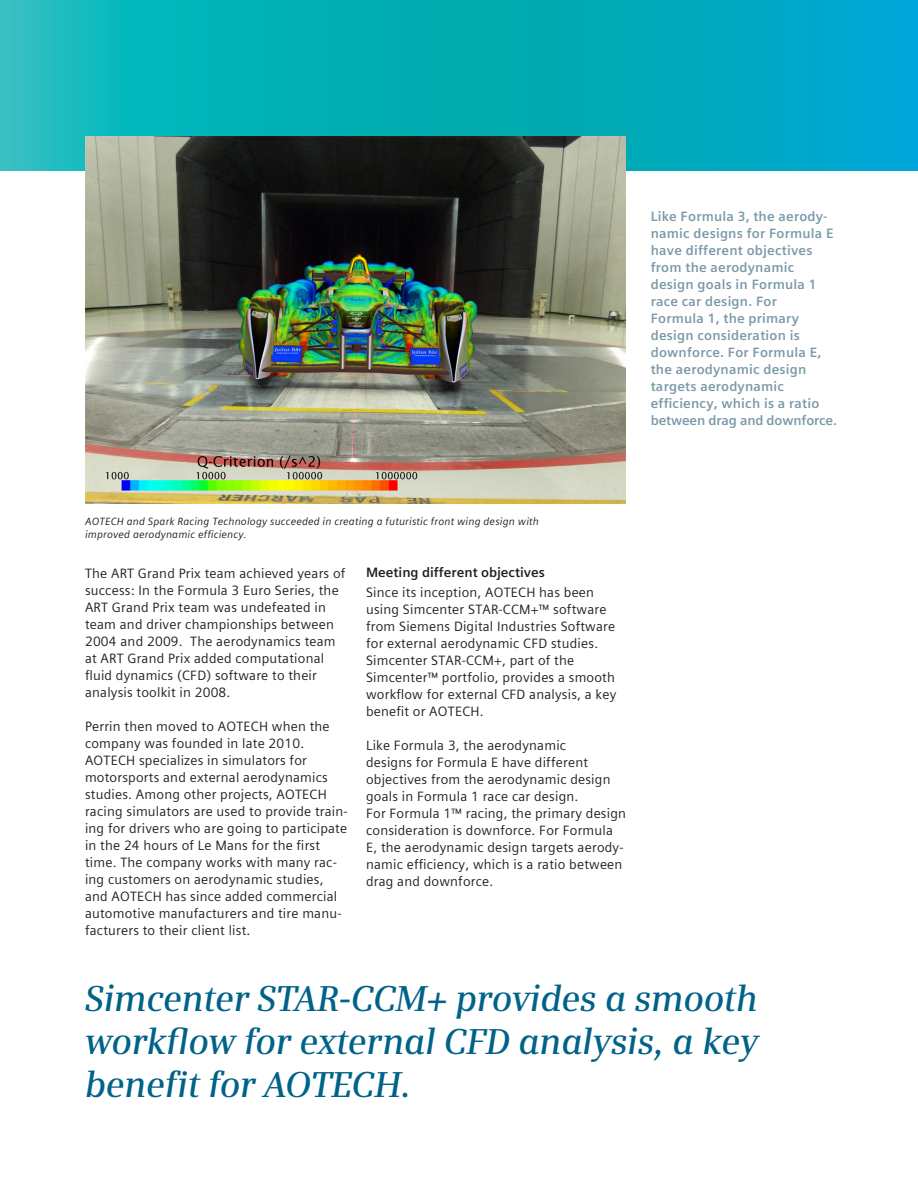
<style>
.page{position:relative;width:918px;height:1188px;background:#fff}
.page>*{position:absolute;margin:0;border:0;box-sizing:border-box;transform-origin:0 0}
.Large_quote_Serif{font:italic 600 36px/43.2px "Siemens Serif";letter-spacing:-.01em;color:#006288;text-align:justify}
.Body_text{font:13.5px/17px "Siemens Sans Global";letter-spacing:.015em;color:#231f20}
.Quotes{font:700 13.5px/17px "Siemens Sans Global";letter-spacing:.015em;color:#7b99a9}
.Body_subhead{font:700 13.5px "Siemens Sans Global";color:#231f20}
.Caption{font:italic 10.5px/13.5px "Siemens Sans Global";letter-spacing:.015em;color:#231f20}
</style>
<div class="page">
<svg style="left:0;top:0;width:918px;height:170px;background:#05aebc"></svg>
<img style="left:85px;top:136px;width:540px;height:368px">
<p class="Quotes" style="left:651px;top:208px;width:188px">Like Formula 3, the aerody&shy;namic designs for Formula E have different objectives from the aerodynamic design goals in Formula 1 race car design. For<br>Formula 1, the primary design consideration is downforce. For Formula E, the aerodynamic design targets aerodynamic efficiency, which is a ratio between drag and downforce.</p>
<p class="Caption" style="left:85px;top:514px;width:456px">AOTECH and Spark Racing Technology succeeded in creating a futuristic front wing design with improved aerodynamic efficiency.</p>
<p class="Body_text" style="left:85px;top:565px;width:262px">The ART Grand Prix team achieved years of success: In the Formula 3 Euro Series, the ART Grand Prix team was undefeated in team and driver championships between 2004 and 2009. The aerodynamics team at ART Grand Prix added computational fluid dynamics (CFD) software to their analysis toolkit in 2008.</p>
<p class="Body_text" style="left:85px;top:718px;width:264px">Perrin then moved to AOTECH when the company was founded in late 2010.<br>AOTECH specializes in simulators for motorsports and external aerodynamics studies. Among other projects, AOTECH racing simulators are used to provide train&shy;ing for drivers who are going to participate in the 24 hours of Le Mans for the first time. The company works with many rac&shy;ing customers on aerodynamic studies, and AOTECH has since added commercial automotive manufacturers and tire manu&shy;facturers to their client list.</p>
<p class="Body_subhead" style="left:366px;top:562px;width:180px">Meeting different objectives</p>
<p class="Body_text" style="left:366px;top:584px;width:252px">Since its inception, AOTECH has been using Simcenter STAR-CCM+™ software from Siemens Digital Industries Software for external aerodynamic CFD studies.<br>Simcenter STAR-CCM+, part of the Simcenter™ portfolio, provides a smooth workflow for external CFD analysis, a key benefit or AOTECH.</p>
<p class="Body_text" style="left:366px;top:737px;width:262px">Like Formula 3, the aerodynamic<br>designs for Formula E have different objectives from the aerodynamic design goals in Formula 1 race car design.<br>For Formula 1™ racing, the primary design consideration is downforce. For Formula E, the aerodynamic design targets aerody&shy;namic efficiency, which is a ratio between drag and downforce.</p>
<p class="Large_quote_Serif" style="left:85px;top:976px;width:675px">Simcenter STAR-CCM+ provides a smooth workflow for external CFD analysis, a key benefit for AOTECH.</p>
</div>
